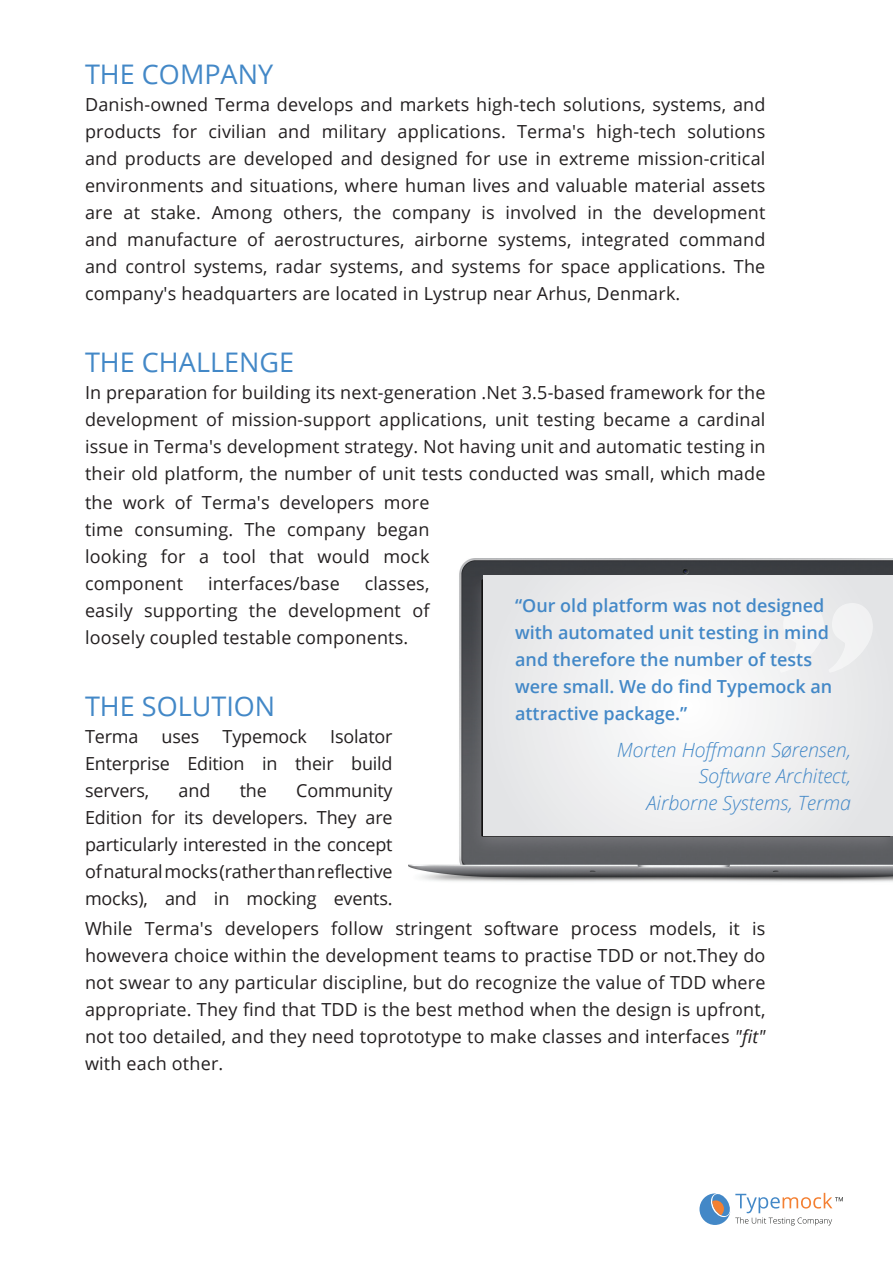
<style>
.page{position:relative;width:893px;height:1263px;background:#fff}
.page>*{position:absolute;margin:0;border:0;box-sizing:border-box;transform-origin:0 0}
.t1{font:237.9px "Mandolina";color:#fff}
.t2{font:27px "Open Sans";color:#4388c7}
.t3{font:italic 300 19.65px/26.7px "Open Sans";color:#4388c7;text-align:right}
.t4{font:18px/27px "Open Sans";letter-spacing:.01em;color:#231f20}
.t5{font:18px "Open Sans";letter-spacing:-.01em;color:#231f20}
.t6{font:600 18px/27px "Open Sans";color:#4388c7}
.s1{font-style:italic}
</style>
<div class="page">
<svg style="left:699px;top:1192px;width:144px;height:33px"></svg>
<img style="left:409px;top:559px;width:484px;height:323px">
<div style="left:483px;top:575px;width:410px;height:260px;background:#eeeeef"></div>
<h2 class="t2" style="left:85px;top:56px;width:190px">THE COMPANY</h2>
<p class="t4" style="left:85px;top:91px;width:682px;text-align:right">Danish-owned Terma develops and markets high-tech solutions, systems, and solutions</p>
<p class="t4" style="left:173px;top:118px;width:26px">for</p>
<p class="t4" style="left:85px;top:118px;width:78px">products</p>
<p class="t4" style="left:85px;top:145px;width:682px">and products are developed and designed for use in extreme mission-critical</p>
<p class="t4" style="left:85px;top:172px;width:682px">environments and situations, where human lives and valuable material assets</p>
<p class="t4" style="left:653px;top:199px;width:114px">development</p>
<p class="t4" style="left:209px;top:118px;width:60px">civilian</p>
<p class="t4" style="left:278px;top:118px;width:34px">and</p>
<p class="t4" style="left:322px;top:118px;width:66px">military</p>
<p class="t4" style="left:398px;top:118px;width:110px">applications.</p>
<p class="t4" style="left:596px;top:118px;width:81px">high-tech</p>
<p class="t4" style="left:517px;top:118px;width:69px">Terma s'</p>
<p class="t4" style="left:151px;top:199px;width:52px">stake.</p>
<p class="t4" style="left:283px;top:199px;width:61px">others,</p>
<p class="t4" style="left:354px;top:199px;width:29px">the</p>
<p class="t4" style="left:505px;top:199px;width:73px">involved</p>
<p class="t4" style="left:614px;top:199px;width:29px">the</p>
<p class="t4" style="left:481px;top:199px;width:15px">is</p>
<p class="t4" style="left:588px;top:199px;width:17px">in</p>
<p class="t4" style="left:212px;top:199px;width:62px">Among</p>
<p class="t4" style="left:124px;top:199px;width:18px">at</p>
<p class="t4" style="left:85px;top:199px;width:29px">are</p>
<p class="t4" style="left:392px;top:199px;width:80px">company</p>
<p class="t4" style="left:127px;top:226px;width:112px">manufacture</p>
<p class="t4" style="left:247px;top:226px;width:19px">of</p>
<p class="t4" style="left:85px;top:226px;width:682px">and<br>and control systems, radar systems, and systems for space applications. The company s' headquarters are located in Lystrup near Arhus, Denmark.</p>
<p class="t4" style="left:414px;top:226px;width:75px">airborne</p>
<p class="t4" style="left:581px;top:226px;width:90px">integrated</p>
<p class="t4" style="left:679px;top:226px;width:88px">command</p>
<p class="t4" style="left:274px;top:226px;width:132px">aerostructures,</p>
<p class="t4" style="left:498px;top:226px;width:75px">systems,</p>
<h2 class="t2" style="left:85px;top:343px;width:211px">THE CHALLENGE</h2>
<p class="t4" style="left:85px;top:378px;width:682px;text-align:right">In preparation for building its next-generation .Net 3.5-based framework for the cardinal</p>
<p class="t4" style="left:206px;top:405px;width:19px">of</p>
<p class="t4" style="left:85px;top:405px;width:682px">development<br>issue in Terma s' development strategy. Not having unit and automatic testing in their old platform, the number of unit tests conducted was small, which made</p>
<p class="t4" style="left:384px;top:488px;width:47px">more</p>
<p class="t4" style="left:379px;top:405px;width:109px">applications,</p>
<p class="t4" style="left:603px;top:405px;width:69px">became</p>
<p class="t4" style="left:231px;top:405px;width:141px">mission-support</p>
<p class="t4" style="left:495px;top:405px;width:35px">unit</p>
<p class="t4" style="left:537px;top:405px;width:59px">testing</p>
<p class="t4" style="left:679px;top:405px;width:12px">a</p>
<p class="t4" style="left:175px;top:488px;width:19px">of</p>
<p class="t4" style="left:85px;top:488px;width:29px">the</p>
<p class="t4" style="left:123px;top:488px;width:44px">work</p>
<p class="t4" style="left:280px;top:488px;width:96px">developers</p>
<p class="t4" style="left:202px;top:488px;width:69px">Terma s'</p>
<p class="t4" style="left:85px;top:515px;width:40px">time</p>
<p class="t4" style="left:135px;top:515px;width:100px">consuming.</p>
<p class="t4" style="left:244px;top:515px;width:33px">The</p>
<p class="t4" style="left:287px;top:515px;width:80px">company</p>
<p class="t4" style="left:377px;top:515px;width:54px">began</p>
<p class="t4" style="left:85px;top:542px;width:64px">looking</p>
<p class="t4" style="left:161px;top:542px;width:26px">for</p>
<p class="t4" style="left:199px;top:542px;width:12px">a</p>
<p class="t4" style="left:223px;top:542px;width:35px">tool</p>
<p class="t4" style="left:270px;top:542px;width:36px">that</p>
<p class="t4" style="left:317px;top:542px;width:54px">would</p>
<p class="t4" style="left:383px;top:542px;width:48px">mock</p>
<p class="t4" style="left:85px;top:569px;width:100px">component</p>
<p class="t4" style="left:208px;top:569px;width:133px">interfaces/base</p>
<p class="t4" style="left:365px;top:569px;width:66px">classes,</p>
<p class="t4" style="left:412px;top:596px;width:19px">of</p>
<p class="t4" style="left:85px;top:596px;width:325px">easily<br>loosely coupled testable components.</p>
<p class="t4" style="left:249px;top:596px;width:29px">the</p>
<p class="t4" style="left:288px;top:596px;width:114px">development</p>
<p class="t4" style="left:144px;top:596px;width:95px">supporting</p>
<h2 class="t2" style="left:85px;top:688px;width:192px">THE SOLUTION</h2>
<p class="t4" style="left:85px;top:722px;width:55px">Terma</p>
<p class="t4" style="left:162px;top:722px;width:39px">uses</p>
<p class="t5" style="left:223px;top:724px;width:86px">Typemock</p>
<p class="t5" style="left:330px;top:724px;width:64px">Isolator</p>
<p class="t5" style="left:85px;top:751px;width:86px">Enterprise</p>
<p class="t5" style="left:85px;top:778px;width:66px">servers,</p>
<p class="t5" style="left:187px;top:751px;width:59px">Edition</p>
<p class="t4" style="left:262px;top:749px;width:17px">in</p>
<p class="t4" style="left:179px;top:776px;width:33px">and</p>
<p class="t4" style="left:240px;top:776px;width:29px">the</p>
<p class="t4" style="left:295px;top:749px;width:40px">their</p>
<p class="t4" style="left:351px;top:749px;width:43px">build</p>
<p class="t5" style="left:296px;top:778px;width:98px">Community</p>
<p class="t4" style="left:151px;top:803px;width:25px">for</p>
<p class="t5" style="left:85px;top:805px;width:59px">Edition</p>
<p class="t5" style="left:85px;top:832px;width:309px">particularly interested in the concept</p>
<p class="t5" style="left:85px;top:859px;width:309px">ofnaturalmocks(ratherthanreflective</p>
<p class="t4" style="left:334px;top:884px;width:60px">events.</p>
<p class="t5" style="left:212px;top:805px;width:97px">developers.</p>
<p class="t4" style="left:317px;top:803px;width:41px">They</p>
<p class="t4" style="left:184px;top:803px;width:21px">its</p>
<p class="t4" style="left:366px;top:803px;width:29px">are</p>
<p class="t4" style="left:85px;top:884px;width:64px">mocks ,)</p>
<p class="t4" style="left:165px;top:884px;width:33px">and</p>
<p class="t5" style="left:247px;top:886px;width:72px">mocking</p>
<p class="t4" style="left:214px;top:884px;width:17px">in</p>
<p class="t6" style="left:515px;top:592px;width:311px">“Our old platform was not designed</p>
<h1 class="t1" style="left:772px;top:567px;width:109px">"</h1>
<p class="t6" style="left:515px;top:619px;width:319px">with automated unit testing in mind and therefore the number of tests were small. We do find Typemock an attractive package “.</p>
<p class="t3" style="left:617px;top:735px;width:236px">Morten Hoffmann Sørensen,<br>Software Architect,<br>Airborne Systems, Terma</p>
<p class="t4" style="left:331px;top:914px;width:53px">follow</p>
<p class="t4" style="left:484px;top:914px;width:76px">software</p>
<p class="t4" style="left:85px;top:914px;width:682px">While<br>howevera choice within the development teams to practise TDD or not.They do not swear to any particular discipline, but do recognize the value of TDD where appropriate. They find that TDD is the best method when the design is upfront, not too detailed, and they need toprototype to make classes and interfaces <span class="s1">"fit" </span>with each other.</p>
<p class="t4" style="left:225px;top:914px;width:96px">developers</p>
<p class="t4" style="left:649px;top:914px;width:69px">models,</p>
<p class="t4" style="left:395px;top:914px;width:78px">stringent</p>
<p class="t4" style="left:729px;top:914px;width:13px">it</p>
<p class="t4" style="left:752px;top:914px;width:15px">is</p>
<p class="t4" style="left:145px;top:914px;width:69px">Terma s'</p>
<p class="t4" style="left:571px;top:914px;width:68px">process</p>
</div>
